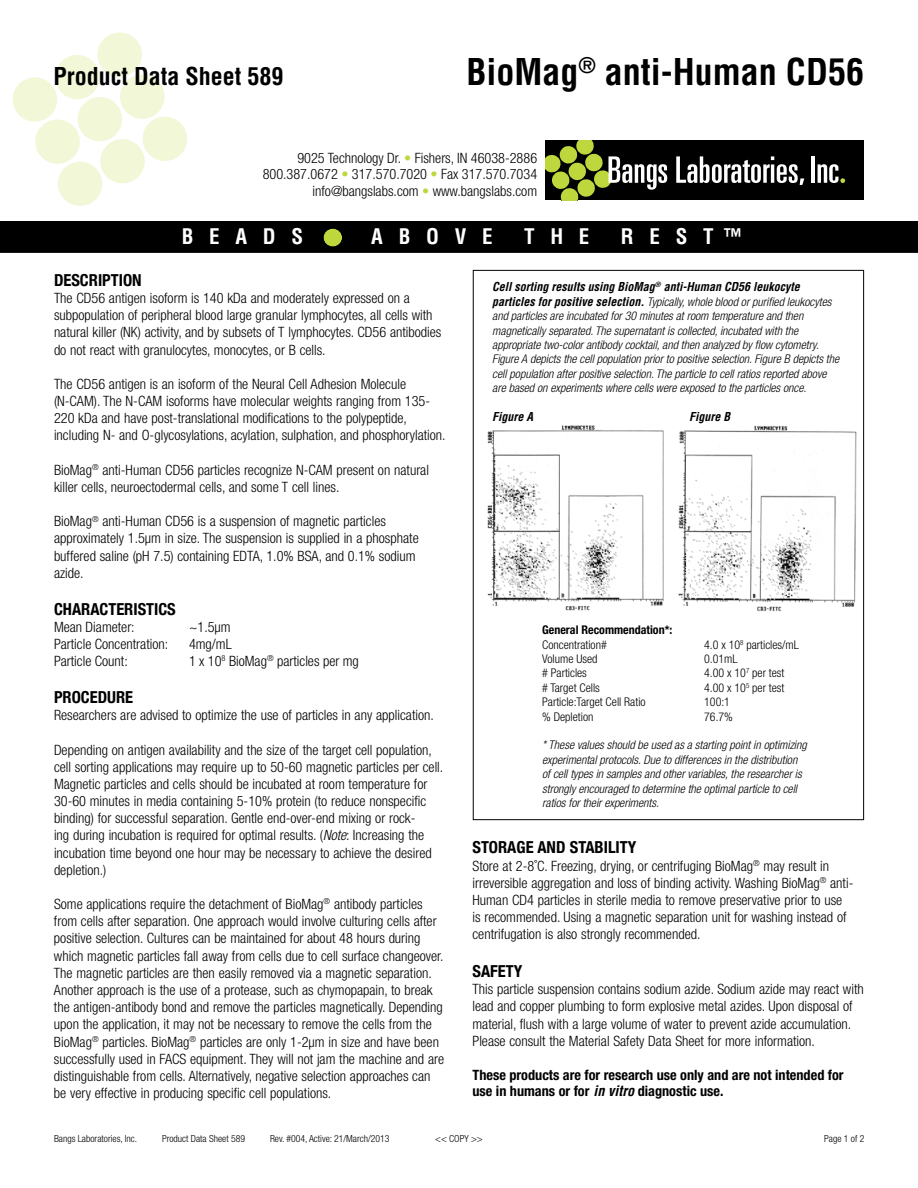
<style>
.page{position:relative;width:918px;height:1188px;background:#fff}
.page>*{position:absolute;margin:0;border:0;box-sizing:border-box;transform-origin:0 0}
.t1{font:700 condensed 36px "Helvetica";color:#000}
.t2{font:700 condensed 24px "Helvetica";color:#000}
.t3{font:700 condensed 21px "Helvetica";color:#fff}
.t4{font:700 condensed 16.5px "Helvetica Neue";color:#000}
.t5{font:300 condensed 14.25px/17.1px "Helvetica Neue";color:#000}
.t6{font:700 condensed 14.25px/16.8px "Helvetica Neue";color:#000}
.t7{font:italic 300 condensed 12px/14.4px "Helvetica Neue";color:#000}
.t8{font:300 condensed 12px "Helvetica Neue";color:#000}
.t9{font:italic 700 condensed 12px "Helvetica";color:#000}
.t10{font:700 condensed 12px "Helvetica Neue";color:#000}
.t11{font:300 condensed 9.75px "Helvetica Neue";color:#000}
.s1{color:#bed73d}
.s2{font-style:italic}
.s3{font-family:"Helvetica";font-weight:700}
.s4{font-family:"Helvetica";font-style:italic}
</style>
<div class="page">
<div style="left:1px;top:222px;width:916px;height:30px;background:#000"></div>
<div style="left:0;top:221px;width:918px;height:32px;border:2px solid #000"></div>
<svg style="left:13px;top:32px;width:174px;height:174px"></svg>
<div style="left:324px;top:229px;width:18px;height:18px;background:#bed73d;border-radius:50%"></div>
<div style="left:546px;top:141px;width:318px;height:59px;background:#000"></div>
<svg style="left:546px;top:141px;width:121px;height:59px"></svg>
<svg style="left:676px;top:156px;width:128px;height:29px"></svg>
<hr style="left:811px;top:156px;width:4px;height:27px;background:#fff">
<svg style="left:818px;top:164px;width:27px;height:19px"></svg>
<img style="left:487px;top:425px;width:177px;height:186px">
<img style="left:678px;top:425px;width:179px;height:187px">
<h2 class="t2" style="left:54px;top:62px;width:232px">Product Data Sheet 589</h2>
<h1 class="t1" style="left:467px;top:50px;width:399px">BioMag<sup>®</sup> anti-Human CD56</h1>
<p class="t5" style="left:263px;top:149px;width:276px;line-height:16.5px;text-align:right">9025 Technology Dr. <span class="s1">•</span> Fishers, IN 46038-2886<br>800.387.0672 <span class="s1">•</span> 317.570.7020 <span class="s1">•</span> Fax 317.570.7034 info@bangslabs.com <span class="s1">•</span> www.bangslabs.com</p>
<h3 class="t3" style="left:182px;top:224px;width:123px">B E A D S</h3>
<h3 class="t3" style="left:371px;top:224px;width:123px">A B O V E</h3>
<h3 class="t3" style="left:524px;top:224px;width:67px">T H E</h3>
<h3 class="t3" style="left:621px;top:224px;width:123px">R E S T ™</h3>
<p class="t4" style="left:54px;top:270px;width:89px">DESCRIPTION</p>
<p class="t5" style="left:54px;top:289px;width:389px">The CD56 antigen isoform is 140 kDa and moderately expressed on a subpopulation of peripheral blood large granular lymphocytes, all cells with natural killer (NK) activity, and by subsets of T lymphocytes. CD56 antibodies do not react with granulocytes, monocytes, or B cells.</p>
<p class="t5" style="left:54px;top:375px;width:393px">The CD56 antigen is an isoform of the Neural Cell Adhesion Molecule (N-CAM). The N-CAM isoforms have molecular weights ranging from 135- 220 kDa and have post-translational modifications to the polypeptide, including N- and O-glycosylations, acylation, sulphation, and phosphorylation.</p>
<p class="t5" style="left:54px;top:461px;width:377px">BioMag<sup>®</sup> anti-Human CD56 particles recognize N-CAM present on natural killer cells, neuroectodermal cells, and some T cell lines.</p>
<p class="t5" style="left:54px;top:513px;width:366px">BioMag<sup>®</sup> anti-Human CD56 is a suspension of magnetic particles approximately 1.5µm in size. The suspension is supplied in a phosphate buffered saline (pH 7.5) containing EDTA, 1.0% BSA, and 0.1% sodium azide.</p>
<p class="t4" style="left:54px;top:599px;width:123px">CHARACTERISTICS</p>
<p class="t5" style="left:54px;top:618px;width:82px">Mean Diameter:</p>
<p class="t5" style="left:189px;top:618px;width:43px">~1.5µm</p>
<p class="t5" style="left:54px;top:635px;width:116px">Particle Concentration:</p>
<p class="t5" style="left:189px;top:635px;width:44px">4mg/mL</p>
<p class="t5" style="left:54px;top:652px;width:75px">Particle Count:</p>
<p class="t5" style="left:189px;top:652px;width:171px">1 x 10<sup>8</sup> BioMag<sup>®</sup> particles per mg</p>
<p class="t4" style="left:54px;top:687px;width:81px">PROCEDURE</p>
<p class="t5" style="left:54px;top:707px;width:381px">Researchers are advised to optimize the use of particles in any application.</p>
<p class="t5" style="left:54px;top:741px;width:391px">Depending on antigen availability and the size of the target cell population, cell sorting applications may require up to 50-60 magnetic particles per cell.<br>Magnetic particles and cells should be incubated at room temperature for 30-60 minutes in media containing 5-10% protein (to reduce nonspecific binding) for successful separation. Gentle end-over-end mixing or rock-<br>ing during incubation is required for optimal results. (<span class="s2">Note</span>: Increasing the incubation time beyond one hour may be necessary to achieve the desired depletion.)</p>
<p class="t5" style="left:54px;top:895px;width:392px">Some applications require the detachment of BioMag<sup>®</sup> antibody particles from cells after separation. One approach would involve culturing cells after positive selection. Cultures can be maintained for about 48 hours during which magnetic particles fall away from cells due to cell surface changeover.<br>The magnetic particles are then easily removed via a magnetic separation.<br>Another approach is the use of a protease, such as chymopapain, to break the antigen-antibody bond and remove the particles magnetically. Depending upon the application, it may not be necessary to remove the cells from the BioMag<sup>®</sup> particles. BioMag<sup>®</sup> particles are only 1-2µm in size and have been successfully used in FACS equipment. They will not jam the machine and are distinguishable from cells. Alternatively, negative selection approaches can be very effective in producing specific cell populations.</p>
<p class="t11" style="left:54px;top:1133px;width:85px">Bangs Laboratories, Inc.</p>
<p class="t11" style="left:162px;top:1133px;width:85px">Product Data Sheet 589</p>
<p class="t11" style="left:270px;top:1133px;width:121px">Rev. #004, Active: 21/March/2013</p>
<p class="t11" style="left:824px;top:1133px;width:42px">Page 1 of 2</p>
<p class="t9" style="left:492px;top:280px;width:309px">Cell sorting results using BioMag<sup>®</sup> anti-Human CD56 leukocyte</p>
<p class="t7" style="left:492px;top:294px;width:349px"><span class="s3">particles for positive selection.</span> Typically, whole blood or purified leukocytes and particles are incubated for 30 minutes at room temperature and then magnetically separated. The supernatant is collected, incubated with the appropriate two-color antibody cocktail, and then analyzed by flow cytometry.<br>Figure A depicts the cell population prior to positive selection. Figure B depicts the cell population after positive selection. The particle to cell ratios reported above are based on experiments where cells were exposed to the particles once.</p>
<p class="t9" style="left:492px;top:409px;width:43px">Figure A</p>
<p class="t9" style="left:689px;top:409px;width:43px">Figure B</p>
<p class="t10" style="left:542px;top:623px;width:132px">General Recommendation*:</p>
<p class="t8" style="left:542px;top:637px;width:66px">Concentration#</p>
<p class="t8" style="left:704px;top:637px;width:96px">4.0 x 10<sup>8</sup> particles/mL</p>
<p class="t8" style="left:542px;top:652px;width:57px">Volume Used</p>
<p class="t8" style="left:704px;top:652px;width:35px">0.01mL</p>
<p class="t8" style="left:542px;top:666px;width:46px"># Particles</p>
<p class="t8" style="left:704px;top:666px;width:82px">4.00 x 10<sup>7</sup> per test</p>
<p class="t8" style="left:542px;top:681px;width:59px"># Target Cells</p>
<p class="t8" style="left:704px;top:681px;width:82px">4.00 x 10<sup>5</sup> per test</p>
<p class="t8" style="left:542px;top:695px;width:105px">Particle:Target Cell Ratio</p>
<p class="t8" style="left:704px;top:695px;width:27px">100:1</p>
<p class="t8" style="left:542px;top:709px;width:53px">% Depletion</p>
<p class="t8" style="left:704px;top:709px;width:30px">76.7%</p>
<p class="t7" style="left:542px;top:738px;width:266px">* These values should be used as a starting point in optimizing experimental protocols. Due to differences in the distribution of cell types in samples and other variables, the researcher is strongly encouraged to determine the optimal particle to cell ratios for their experiments.</p>
<p class="t4" style="left:472px;top:838px;width:165px">STORAGE AND STABILITY</p>
<p class="t5" style="left:472px;top:857px;width:382px">Store at 2-8˚C. Freezing, drying, or centrifuging BioMag<sup>®</sup> may result in irreversible aggregation and loss of binding activity. Washing BioMag<sup>®</sup> anti-Human CD4 particles in sterile media to remove preservative prior to use is recommended. Using a magnetic separation unit for washing instead of centrifugation is also strongly recommended.</p>
<p class="t4" style="left:472px;top:961px;width:51px">SAFETY</p>
<p class="t5" style="left:472px;top:981px;width:393px">This particle suspension contains sodium azide. Sodium azide may react with lead and copper plumbing to form explosive metal azides. Upon disposal of material, flush with a large volume of water to prevent azide accumulation.<br>Please consult the Material Safety Data Sheet for more information.</p>
<p class="t6" style="left:472px;top:1066px;width:373px">These products are for research use only and are not intended for use in humans or for <span class="s4">in vitro</span> diagnostic use.</p>
<p class="t11" style="left:435px;top:1133px;width:49px">&lt;&lt; COPY &gt;&gt;</p>
</div>
